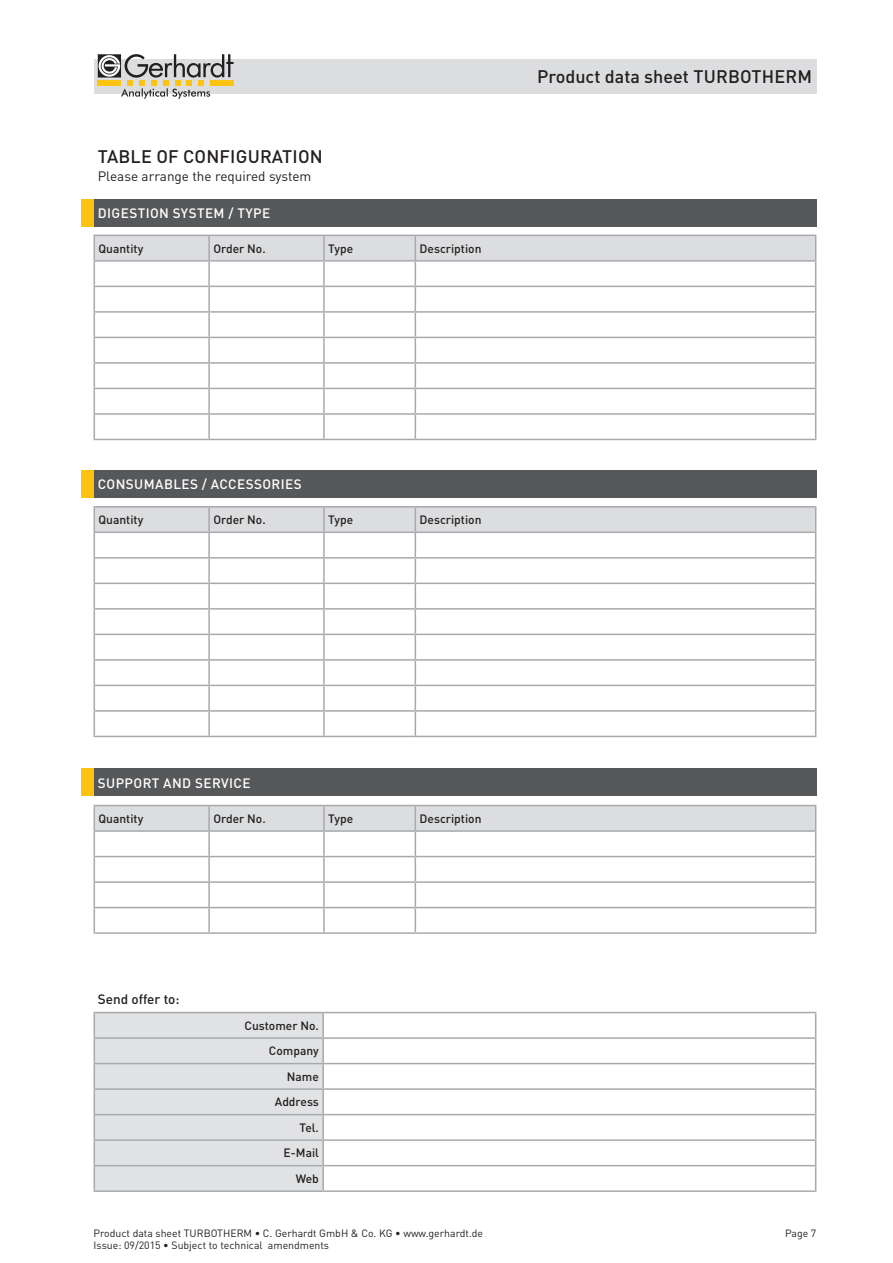
<style>
.page{position:relative;width:893px;height:1263px;background:#fff}
.page>*{position:absolute;margin:0;border:0;box-sizing:border-box;transform-origin:0 0}
.t1{font:500 18px "DINOT";letter-spacing:.01em;color:#231f20}
.t2{font:500 13.5px "DINOT";letter-spacing:.03em;color:#fff}
.t3{font:13.5px "DINOT";color:#231f20}
.t4{font:500 13.5px "DINOT";color:#231f20}
.t5{font:500 12px/25.5px "DINOT";color:#231f20;text-align:right}
.t6{font:10.5px "DINOT";color:#231f20}
</style>
<div class="page">
<div style="left:94px;top:59px;width:722px;height:34px;background:#dcdddf"></div>
<svg style="left:98px;top:54px;width:136px;height:45px"></svg>
<svg style="left:324px;top:1013px;width:491px;height:154px"></svg>
<hr style="left:323px;top:1012px;width:493px;height:1px;background:#a8a9ad">
<hr style="left:322px;top:1013px;width:2px;height:24px;background:#a8a9ad">
<hr style="left:323px;top:1037px;width:493px;height:2px;background:#a8a9ad">
<hr style="left:322px;top:1039px;width:2px;height:24px;background:#a8a9ad">
<hr style="left:323px;top:1063px;width:493px;height:1px;background:#a8a9ad">
<hr style="left:322px;top:1064px;width:2px;height:24px;background:#a8a9ad">
<hr style="left:323px;top:1088px;width:493px;height:2px;background:#a8a9ad">
<hr style="left:322px;top:1090px;width:2px;height:24px;background:#a8a9ad">
<hr style="left:323px;top:1114px;width:493px;height:1px;background:#a8a9ad">
<hr style="left:322px;top:1115px;width:2px;height:24px;background:#a8a9ad">
<hr style="left:323px;top:1139px;width:493px;height:2px;background:#a8a9ad">
<hr style="left:322px;top:1141px;width:2px;height:24px;background:#a8a9ad">
<svg style="left:94px;top:1012px;width:229px;height:178px;background:#dddee0"></svg>
<hr style="left:323px;top:1165px;width:493px;height:1px;background:#a8a9ad">
<hr style="left:322px;top:1166px;width:2px;height:24px;background:#a8a9ad">
<svg style="left:815px;top:1013px;width:1px;height:177px"></svg>
<hr style="left:94px;top:1190px;width:229px;height:2px;background:#a8a9ad">
<hr style="left:323px;top:1190px;width:493px;height:2px;background:#a8a9ad">
<hr style="left:94px;top:439px;width:115px;height:1px;background:#a8a9ad">
<hr style="left:209px;top:439px;width:115px;height:1px;background:#a8a9ad">
<hr style="left:324px;top:439px;width:91px;height:1px;background:#a8a9ad">
<hr style="left:415px;top:439px;width:401px;height:1px;background:#a8a9ad">
<svg style="left:94px;top:235px;width:722px;height:204px"></svg>
<hr style="left:94px;top:260px;width:115px;height:2px;background:#a8a9ad">
<hr style="left:209px;top:260px;width:115px;height:2px;background:#a8a9ad">
<hr style="left:324px;top:260px;width:91px;height:2px;background:#a8a9ad">
<hr style="left:415px;top:260px;width:401px;height:2px;background:#a8a9ad">
<div style="left:81px;top:199px;width:13px;height:27px;background:#fec210"></div>
<div style="left:94px;top:199px;width:722px;height:27px;background:#57585a"></div>
<div style="left:81px;top:470px;width:13px;height:27px;background:#fec210"></div>
<div style="left:94px;top:470px;width:722px;height:27px;background:#57585a"></div>
<hr style="left:94px;top:736px;width:115px;height:1px;background:#a8a9ad">
<hr style="left:209px;top:736px;width:115px;height:1px;background:#a8a9ad">
<hr style="left:324px;top:736px;width:91px;height:1px;background:#a8a9ad">
<hr style="left:415px;top:736px;width:401px;height:1px;background:#a8a9ad">
<hr style="left:94px;top:506px;width:115px;height:1px;background:#a8a9ad">
<hr style="left:209px;top:506px;width:115px;height:1px;background:#a8a9ad">
<hr style="left:324px;top:506px;width:91px;height:1px;background:#a8a9ad">
<hr style="left:415px;top:506px;width:401px;height:1px;background:#a8a9ad">
<svg style="left:94px;top:507px;width:722px;height:229px"></svg>
<hr style="left:94px;top:531px;width:115px;height:2px;background:#a8a9ad">
<hr style="left:209px;top:531px;width:115px;height:2px;background:#a8a9ad">
<hr style="left:324px;top:531px;width:91px;height:2px;background:#a8a9ad">
<hr style="left:415px;top:531px;width:401px;height:2px;background:#a8a9ad">
<div style="left:81px;top:769px;width:13px;height:27px;background:#fec210"></div>
<div style="left:94px;top:769px;width:722px;height:27px;background:#57585a"></div>
<hr style="left:94px;top:932px;width:115px;height:2px;background:#a8a9ad">
<hr style="left:209px;top:932px;width:115px;height:2px;background:#a8a9ad">
<hr style="left:324px;top:932px;width:91px;height:2px;background:#a8a9ad">
<hr style="left:415px;top:932px;width:401px;height:2px;background:#a8a9ad">
<svg style="left:94px;top:805px;width:722px;height:127px"></svg>
<hr style="left:94px;top:830px;width:115px;height:2px;background:#a8a9ad">
<hr style="left:209px;top:830px;width:115px;height:2px;background:#a8a9ad">
<hr style="left:324px;top:830px;width:91px;height:2px;background:#a8a9ad">
<hr style="left:415px;top:830px;width:401px;height:2px;background:#a8a9ad">
<h1 class="t1" style="left:98px;top:145px;width:226px">TABLE OF CONFIGURATION</h1>
<p class="t3" style="left:98px;top:167px;width:215px">Please arrange the required system</p>
<p class="t2" style="left:98px;top:204px;width:174px">DIGESTION SYSTEM / TYPE</p>
<p class="t5" style="left:99px;top:235px;width:46px">Quantity</p>
<p class="t5" style="left:213px;top:235px;width:54px">Order No.</p>
<p class="t5" style="left:328px;top:235px;width:26px">Type</p>
<p class="t5" style="left:420px;top:235px;width:63px">Description</p>
<h1 class="t1" style="left:537px;top:65px;width:276px">Product data sheet TURBOTHERM</h1>
<p class="t2" style="left:98px;top:475px;width:205px">CONSUMABLES / ACCESSORIES</p>
<p class="t5" style="left:99px;top:507px;width:46px">Quantity</p>
<p class="t5" style="left:213px;top:507px;width:54px">Order No.</p>
<p class="t5" style="left:328px;top:507px;width:26px">Type</p>
<p class="t5" style="left:420px;top:507px;width:63px">Description</p>
<p class="t2" style="left:98px;top:774px;width:154px">SUPPORT AND SERVICE</p>
<p class="t5" style="left:99px;top:805px;width:46px">Quantity</p>
<p class="t5" style="left:213px;top:805px;width:54px">Order No.</p>
<p class="t5" style="left:328px;top:805px;width:26px">Type</p>
<p class="t5" style="left:420px;top:805px;width:63px">Description</p>
<p class="t4" style="left:98px;top:991px;width:83px">Send offer to:</p>
<p class="t5" style="left:245px;top:1012px;width:76px">Customer No.<br>Company<br>Name<br>Address<br>Tel.<br>E-Mail<br>Web</p>
<p class="t6" style="left:94px;top:1226px;width:391px">Product data sheet TURBOTHERM • C. Gerhardt GmbH &amp; Co. KG • www.gerhardt.de</p>
<p class="t6" style="left:785px;top:1226px;width:33px">Page 7</p>
<p class="t6" style="left:94px;top:1239px;width:237px">Issue: 09/2015 • Subject to technical amendments</p>
</div>
